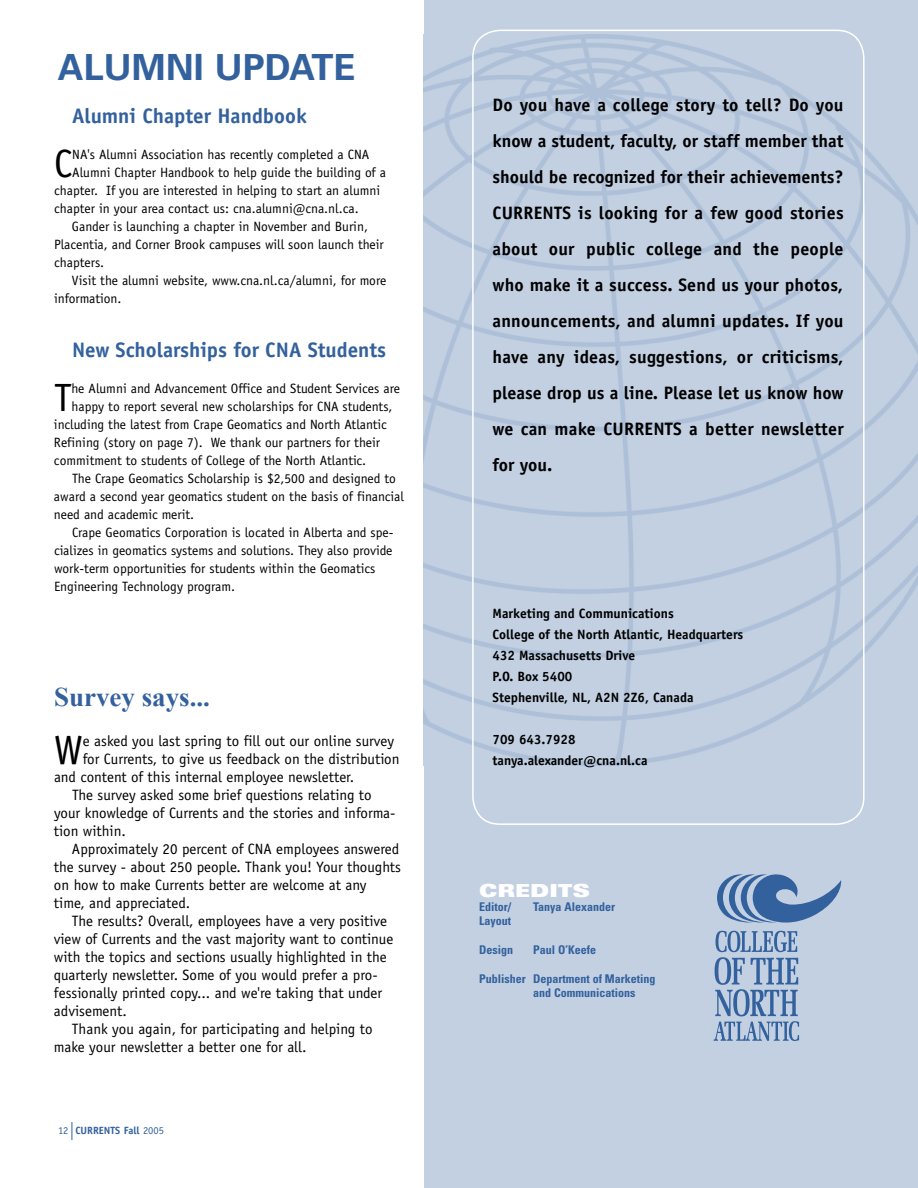
<style>
.page{position:relative;width:918px;height:1188px;background:#fff}
.page>*{position:absolute;margin:0;border:0;box-sizing:border-box;transform-origin:0 0}
.t1{font:40.95px "Officina Sans Std";color:#000}
.t2{font:39.45px "Officina Sans Std";color:#000}
.t3{font:700 36px "Univers LT Std";color:#33619d}
.t4{font:700 27px "Times New Roman";color:#33619d}
.t5{font:700 21px "Officina Sans Std";color:#33619d}
.t6{font:700 18px/36px "Officina Sans Std";letter-spacing:.01em;color:#000;text-align:justify}
.t7{font:18px "Univers LT Std X Black Ex";color:#fff}
.t8{font:15px "Officina Sans Std";color:#000}
.t9{font:13.5px "Officina Sans Std";color:#000}
.t10{font:700 13.5px/21px "Officina Sans Std";color:#000}
.t11{font:700 condensed 12px/14.4px "Univers LT Std";color:#33619d}
.t12{font:700 10.5px "Officina Sans Std";color:#33619d}
.s1{font-weight:400}
</style>
<div class="page">
<div style="left:424px;top:1px;width:494px;height:1187px;background:#c2d0e2"></div>
<img style="left:424px;top:56px;width:494px;height:689px">
<svg style="left:471px;top:29px;width:394px;height:795px"></svg>
<svg style="left:714px;top:931px;width:85px;height:110px"></svg>
<svg style="left:717px;top:875px;width:125px;height:48px"></svg>
<svg style="left:72px;top:1122px;width:1px;height:18px"></svg>
<h3 class="t3" style="left:58px;top:46px;width:299px">ALUMNI UPDATE</h3>
<h3 class="t5" style="left:72px;top:103px;width:236px">Alumni Chapter Handbook</h3>
<h2 class="t2" style="left:54px;top:140px;width:20px">C</h2>
<p class="t9" style="left:72px;top:146px;width:299px">NA's Alumni Association has recently completed a CNA</p>
<p class="t9" style="left:72px;top:164px;width:315px">Alumni Chapter Handbook to help guide the building of a</p>
<p class="t9" style="left:54px;top:182px;width:328px">chapter. If you are interested in helping to start an alumni</p>
<p class="t9" style="left:54px;top:200px;width:306px">chapter in your area contact us: cna.alumni@cna.nl.ca.</p>
<p class="t9" style="left:72px;top:218px;width:298px">Gander is launching a chapter in November and Burin,</p>
<p class="t9" style="left:54px;top:236px;width:331px">Placentia, and Corner Brook campuses will soon launch their</p>
<p class="t9" style="left:54px;top:254px;width:52px">chapters.</p>
<p class="t9" style="left:72px;top:272px;width:316px">Visit the alumni website, www.cna.nl.ca/alumni, for more</p>
<p class="t9" style="left:54px;top:290px;width:69px">information.</p>
<h3 class="t5" style="left:72px;top:337px;width:316px">New Scholarships for CNA Students</h3>
<h2 class="t2" style="left:54px;top:374px;width:19px">T</h2>
<p class="t9" style="left:72px;top:380px;width:330px">he Alumni and Advancement Office and Student Services are</p>
<p class="t9" style="left:72px;top:398px;width:322px">happy to report several new scholarships for CNA students,</p>
<p class="t9" style="left:54px;top:416px;width:334px">including the latest from Crape Geomatics and North Atlantic</p>
<p class="t9" style="left:54px;top:434px;width:328px">Refining (story on page 7). We thank our partners for their</p>
<p class="t9" style="left:54px;top:452px;width:314px">commitment to students of College of the North Atlantic.</p>
<p class="t9" style="left:72px;top:470px;width:326px">The Crape Geomatics Scholarship is $2,500 and designed to</p>
<p class="t9" style="left:54px;top:488px;width:351px">award a second year geomatics student on the basis of financial</p>
<p class="t9" style="left:54px;top:506px;width:142px">need and academic merit.</p>
<p class="t9" style="left:72px;top:524px;width:323px">Crape Geomatics Corporation is located in Alberta and spe-</p>
<p class="t9" style="left:54px;top:542px;width:340px">cializes in geomatics systems and solutions. They also provide</p>
<p class="t9" style="left:54px;top:560px;width:323px">work-term opportunities for students within the Geomatics</p>
<p class="t9" style="left:54px;top:578px;width:183px">Engineering Technology program.</p>
<h3 class="t4" style="left:54px;top:678px;width:158px">Survey says...</h3>
<h1 class="t1" style="left:54px;top:727px;width:30px">W</h1>
<p class="t8" style="left:83px;top:733px;width:313px">e asked you last spring to fill out our online survey</p>
<p class="t8" style="left:83px;top:751px;width:318px">for Currents, to give us feedback on the distribution</p>
<p class="t8" style="left:54px;top:769px;width:302px">and content of this internal employee newsletter.</p>
<p class="t8" style="left:72px;top:787px;width:301px">The survey asked some brief questions relating to</p>
<p class="t8" style="left:54px;top:805px;width:343px">your knowledge of Currents and the stories and informa-</p>
<p class="t8" style="left:54px;top:823px;width:73px">tion within.</p>
<p class="t8" style="left:72px;top:841px;width:329px">Approximately 20 percent of CNA employees answered</p>
<p class="t8" style="left:54px;top:859px;width:349px">the survey - about 250 people. Thank you! Your thoughts</p>
<p class="t8" style="left:54px;top:877px;width:314px">on how to make Currents better are welcome at any</p>
<p class="t8" style="left:54px;top:895px;width:138px">time, and appreciated.</p>
<p class="t8" style="left:72px;top:913px;width:317px">The results? Overall, employees have a very positive</p>
<p class="t8" style="left:54px;top:931px;width:341px">view of Currents and the vast majority want to continue</p>
<p class="t8" style="left:54px;top:949px;width:334px">with the topics and sections usually highlighted in the</p>
<p class="t8" style="left:54px;top:967px;width:325px">quarterly newsletter. Some of you would prefer a pro-</p>
<p class="t8" style="left:54px;top:985px;width:330px">fessionally printed copy... and we're taking that under</p>
<p class="t8" style="left:54px;top:1003px;width:74px">advisement.</p>
<p class="t8" style="left:72px;top:1021px;width:302px">Thank you again, for participating and helping to</p>
<p class="t8" style="left:54px;top:1039px;width:254px">make your newsletter a better one for all.</p>
<p class="t12" style="left:58px;top:1124px;width:107px"><span class="s1">12</span> CURRENTS Fall <span class="s1">2005</span></p>
<p class="t6" style="left:493px;top:87px;width:353px">Do you have a college story to tell? Do you know a student, faculty, or staff member that should be recognized for their achievements?<br>CURRENTS is looking for a few good stories about our public college and the people who make it a success. Send us your photos, announcements, and alumni updates. If you have any ideas, suggestions, or criticisms, please drop us a line. Please let us know how we can make CURRENTS a better newsletter for you.</p>
<p class="t10" style="left:493px;top:603px;width:252px">Marketing and Communications<br>College of the North Atlantic, Headquarters<br>432 Massachusetts Drive<br>P.O. Box 5400<br>Stephenville, NL, A2N 2Z6, Canada</p>
<p class="t10" style="left:493px;top:729px;width:156px">709 643.7928 tanya.alexander@cna.nl.ca</p>
<h3 class="t7" style="left:479px;top:879px;width:113px">CREDITS</h3>
<p class="t11" style="left:479px;top:899px;width:34px">Editor/</p>
<p class="t11" style="left:533px;top:899px;width:84px">Tanya Alexander</p>
<p class="t11" style="left:479px;top:914px;width:33px">Layout</p>
<p class="t11" style="left:479px;top:943px;width:35px">Design</p>
<p class="t11" style="left:533px;top:943px;width:64px">Paul O’Keefe</p>
<p class="t11" style="left:533px;top:971px;width:124px;text-indent:-54px">Publisher Department of Marketing and Communications</p>
</div>
